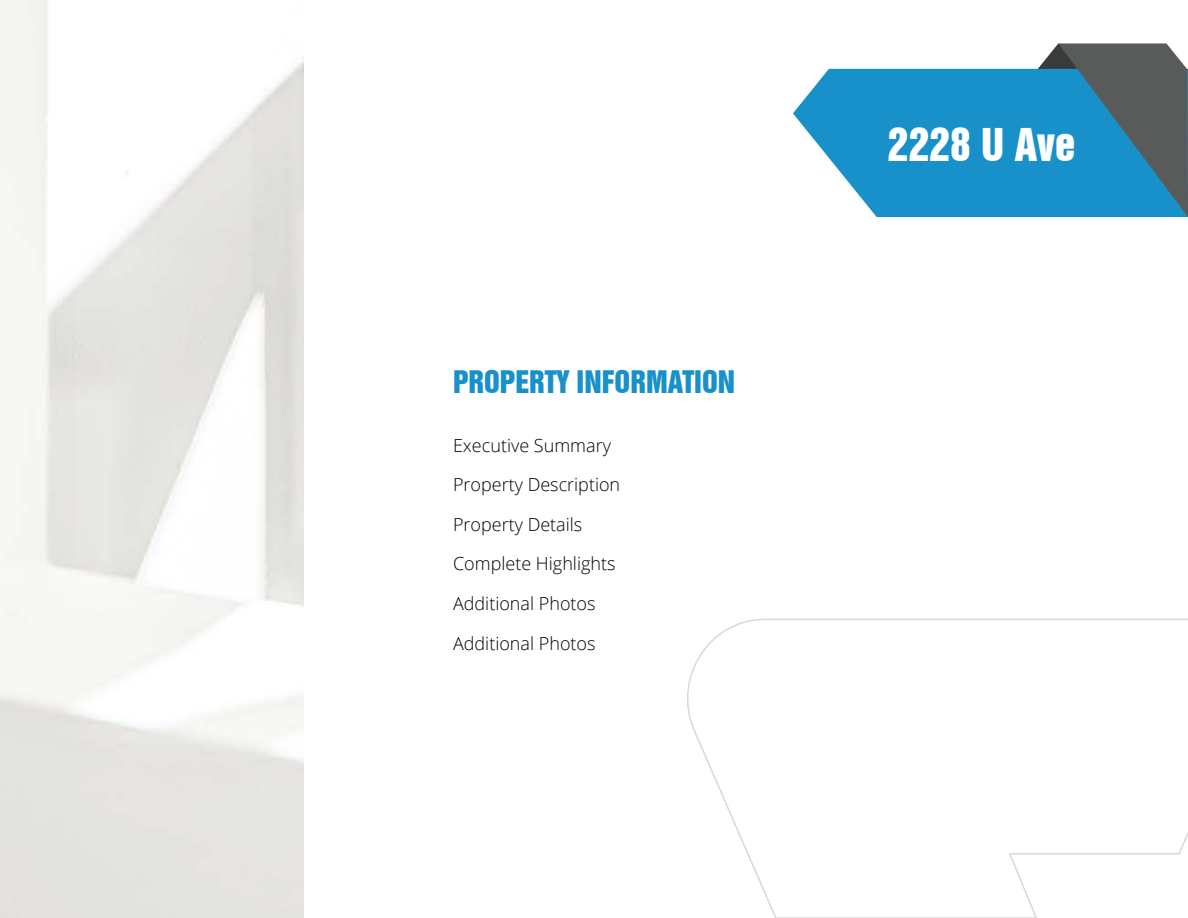
<style>
.page{position:relative;width:1188px;height:918px;background:#fff}
.page>*{position:absolute;margin:0;border:0;box-sizing:border-box;transform-origin:0 0}
.t1{font:41.55px "Swiss 921 BT Regular A";color:#fff}
.t2{font:28.5px "Swiss 921 BT Regular A";color:#1890c9}
.t3{font:300 18px/39.6px "Open Sans";color:#000}
</style>
<div class="page">
<svg style="left:687px;top:618px;width:501px;height:300px"></svg>
<svg style="left:793px;top:69px;width:192px;height:148px;fill:#1890c9"></svg>
<svg style="left:985px;top:43px;width:203px;height:174px"></svg>
<h2 class="t2" style="left:453px;top:363px;width:284px">PROPERTY INFORMATION</h2>
<p class="t3" style="left:453px;top:425px;width:169px">Executive Summary<br>Property Description</p>
<p class="t3" style="left:453px;top:504px;width:164px">Property Details<br>Complete Highlights<br>Additional Photos<br>Additional Photos</p>
<h1 class="t1" style="left:888px;top:117px;width:189px">2228 U Ave</h1>
</div>
